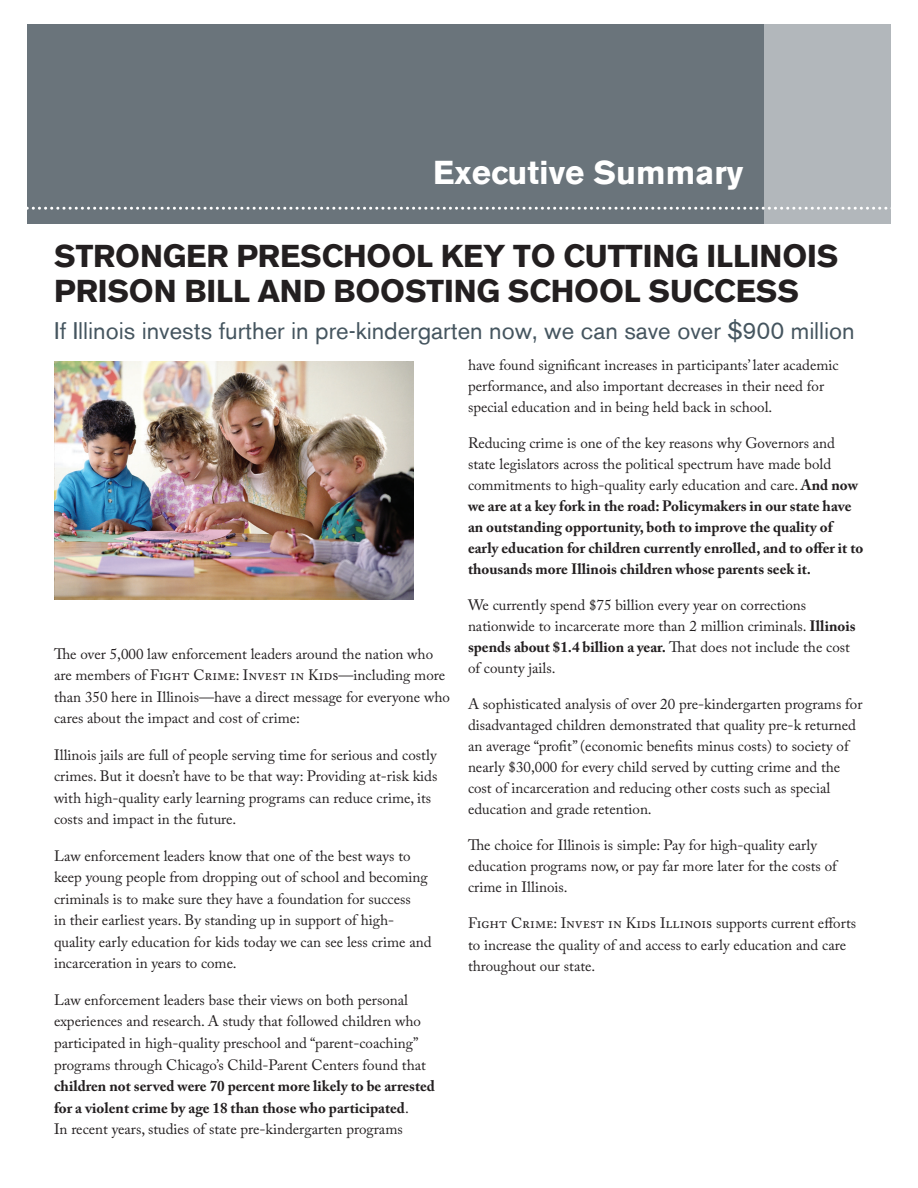
<style>
.page{position:relative;width:918px;height:1188px;background:#fff}
.page>*{position:absolute;margin:0;border:0;box-sizing:border-box;transform-origin:0 0}
.t1{font:700 33px "Akzidenz Grotesk BE";color:#fff}
.t2{font:700 31.5px/34.5px "Akzidenz Grotesk BE";letter-spacing:-.005em;color:#231f20}
.t3{font:24px "Akzidenz Grotesk BE";color:#45555f}
.t4{font:15px/21.5px "Adobe Caslon Pro";color:#231f20}
.t5{font:700 15px/21px "Adobe Caslon Pro";color:#231f20}
.s1{font-weight:400}
.s2{font-weight:700}
</style>
<div class="page">
<div style="left:27px;top:24px;width:864px;height:199px;background:#6a747b"></div>
<div style="left:765px;top:24px;width:126px;height:199px;background:#b2b7bb"></div>
<svg style="left:27px;top:207px;width:864px;height:3px"></svg>
<img style="left:54px;top:361px;width:359px;height:239px">
<h1 class="t1" style="left:433px;top:154px;width:312px">Executive Summary</h1>
<h2 class="t2" style="left:54px;top:239px;width:786px">STRONGER PRESCHOOL KEY TO CUTTING ILLINOIS<br>PRISON BILL AND BOOSTING SCHOOL SUCCESS</h2>
<h3 class="t3" style="left:54px;top:316px;width:802px">If Illinois invests further in pre-kindergarten now, we can save over $900 million</h3>
<p class="t4" style="left:54px;top:643px;width:397px">The over 5,000 law enforcement leaders around the nation who are members of Fight Crime: Invest in Kids—including more than 350 here in Illinois—have a direct message for everyone who cares about the impact and cost of crime:</p>
<p class="t4" style="left:54px;top:744px;width:385px">Illinois jails are full of people serving time for serious and costly crimes. But it doesn’t have to be that way: Providing at-risk kids with high-quality early learning programs can reduce crime, its costs and impact in the future.</p>
<p class="t4" style="left:54px;top:845px;width:379px">Law enforcement leaders know that one of the best ways to keep young people from dropping out of school and becoming criminals is to make sure they have a foundation for success<br>in their earliest years. By standing up in support of high&shy;quality early education for kids today we can see less crime and incarceration in years to come.</p>
<p class="t4" style="left:54px;top:989px;width:374px">Law enforcement leaders base their views on both personal experiences and research. A study that followed children who participated in high-quality preschool and “parent-coaching” programs through Chicago’s Child-Parent Centers found that</p>
<p class="t5" style="left:54px;top:1075px;width:382px;line-height:21.5px">children not served were 70 percent more likely to be arrested for a violent crime by age 18 than those who participated<span class="s1">.<br>In recent years, studies of state pre-kindergarten programs</span></p>
<p class="t4" style="left:468px;top:354px;width:372px;line-height:21px">have found significant increases in participants’ later academic performance, and also important decreases in their need for special education and in being held back in school.</p>
<p class="t5" style="left:468px;top:433px;width:397px"><span class="s1">Reducing crime is one of the key reasons why Governors and state legislators across the political spectrum have made bold commitments to high-quality early education and care.</span> And now we are at a key fork in the road: Policymakers in our state have an outstanding opportunity, both to improve the quality of early education for children currently enrolled, and to offer it to thousands more Illinois children whose parents seek it.</p>
<p class="t4" style="left:468px;top:595px;width:389px;line-height:21px">We currently spend $75 billion every year on corrections nationwide to incarcerate more than 2 million criminals. <span class="s2">Illinois spends about $1.4 billion a year.</span> That does not include the cost of county jails.</p>
<p class="t4" style="left:468px;top:694px;width:396px;line-height:21px">A sophisticated analysis of over 20 pre-kindergarten programs for disadvantaged children demonstrated that quality pre-k returned an average “profit” (economic benefits minus costs) to society of nearly $30,000 for every child served by cutting crime and the cost of incarceration and reducing other costs such as special education and grade retention.</p>
<p class="t4" style="left:468px;top:835px;width:370px;line-height:21px">The choice for Illinois is simple: Pay for high-quality early education programs now, or pay far more later for the costs of crime in Illinois.</p>
<p class="t4" style="left:468px;top:913px;width:390px;line-height:21px">Fight Crime: Invest in Kids Illinois supports current efforts to increase the quality of and access to early education and care throughout our state.</p>
</div>
